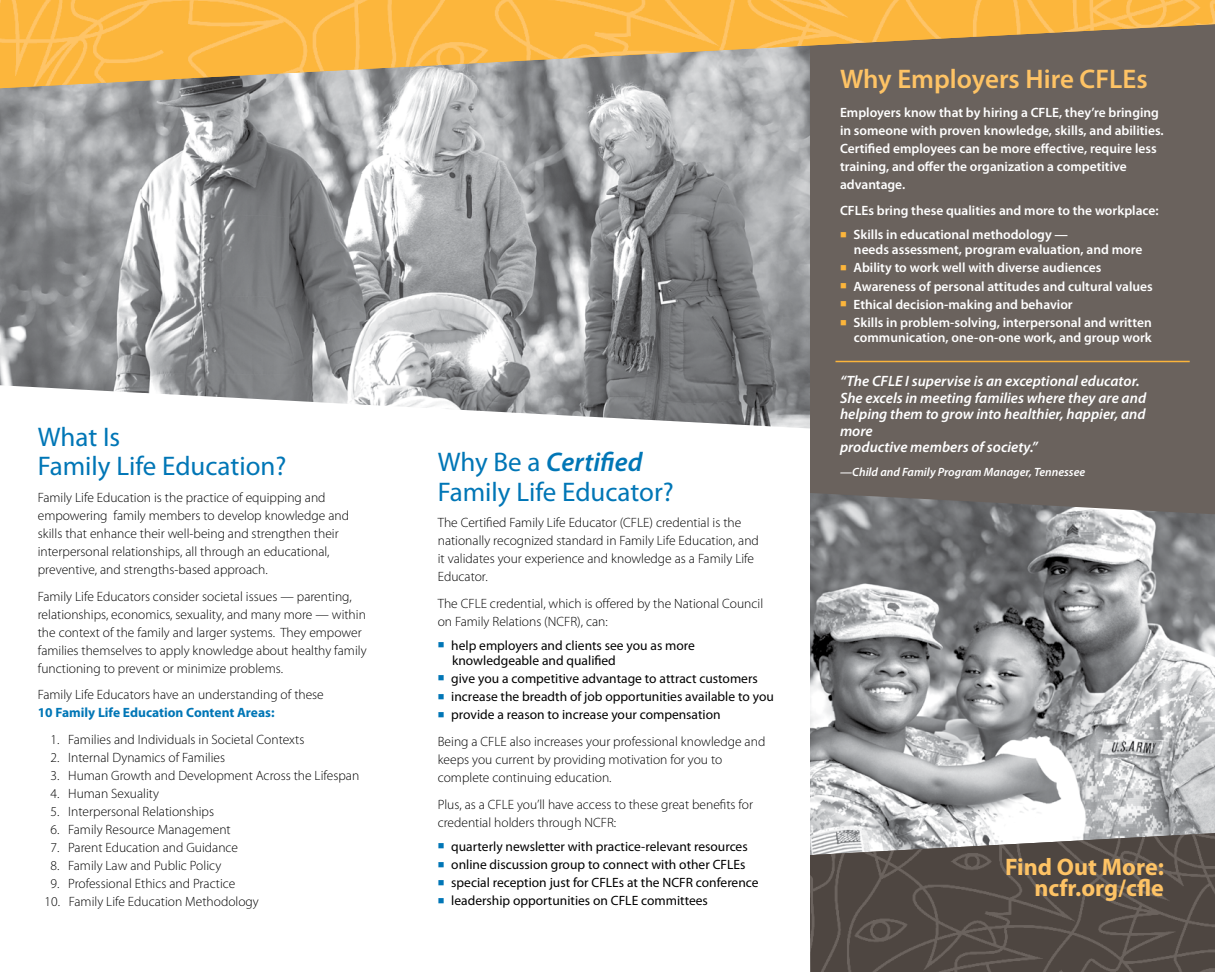
<style>
.page{position:relative;width:1215px;height:972px;background:#fff}
.page>*{position:absolute;margin:0;border:0;box-sizing:border-box;transform-origin:0 0}
.t1{font:27px/30px "Myriad Pro";color:#0076b6}
.t2{font:600 27px "Myriad Pro";color:#fec365}
.t3{font:700 24px/21px "Myriad Pro";color:#fec365;text-align:right}
.t4{font:italic 600 15px/16.5px "Myriad Pro";color:#fff}
.t5{font:300 13.5px/18px "Myriad Pro";color:#000}
.t6{font:600 13.5px/18px "Myriad Pro";color:#fff}
.t7{font:13.5px/15px "Myriad Pro";color:#000}
.t8{font:700 13.5px "Myriad Pro";color:#0076b6}
.t9{font:italic 600 12px "Myriad Pro";color:#fff}
.s1{font-weight:600;font-style:italic}
.s2{color:#0076b6}
.s3{font-weight:400}
.s4{color:#fcb53b}
</style>
<div class="page">
<img style="left:810px;top:514px;width:405px;height:319px">
<div style="left:810px;top:88px;width:405px;height:426px;background:#6a625d"></div>
<img style="left:0;top:88px;width:810px;height:340px">
<img style="left:0;top:0;width:1215px;height:88px">
<img style="left:810px;top:833px;width:405px;height:139px">
<hr style="left:836px;top:361px;width:354px;height:1px;background:#fcb53b">
<h1 class="t1" style="left:38px;top:421px;width:250px">What Is<br>Family Life Education?</h1>
<p class="t5" style="left:38px;top:489px;width:313px">Family Life Education is the practice of equipping and empowering family members to develop knowledge and skills that enhance their well-being and strengthen their interpersonal relationships, all through an educational, preventive, and strengths-based approach.</p>
<p class="t5" style="left:38px;top:587px;width:330px">Family Life Educators consider societal issues — parenting, relationships, economics, sexuality, and many more — within the context of the family and larger systems. They empower families themselves to apply knowledge about healthy family functioning to prevent or minimize problems.</p>
<p class="t5" style="left:38px;top:686px;width:288px">Family Life Educators have an understanding of these</p>
<p class="t8" style="left:38px;top:704px;width:238px">10 Family Life Education Content Areas:</p>
<p class="t5" style="left:50px;top:730px;width:256px">1. Families and Individuals in Societal Contexts</p>
<p class="t5" style="left:50px;top:748px;width:176px">2. Internal Dynamics of Families</p>
<p class="t5" style="left:50px;top:766px;width:310px">3. Human Growth and Development Across the Lifespan</p>
<p class="t5" style="left:50px;top:784px;width:110px">4. Human Sexuality</p>
<p class="t5" style="left:50px;top:802px;width:165px">5. Interpersonal Relationships</p>
<p class="t5" style="left:50px;top:820px;width:182px">6. Family Resource Management</p>
<p class="t5" style="left:50px;top:838px;width:189px">7. Parent Education and Guidance</p>
<p class="t5" style="left:50px;top:856px;width:172px">8. Family Law and Public Policy</p>
<p class="t5" style="left:50px;top:874px;width:186px">9. Professional Ethics and Practice</p>
<p class="t5" style="left:45px;top:892px;width:216px">10. Family Life Education Methodology</p>
<h1 class="t1" style="left:438px;top:446px;width:238px">Why Be a <span class="s1">Certified<br></span>Family Life Educator?</h1>
<p class="t5" style="left:438px;top:514px;width:323px">The Certified Family Life Educator (CFLE) credential is the nationally recognized standard in Family Life Education, and it validates your experience and knowledge as a Family Life Educator.</p>
<p class="t5" style="left:438px;top:594px;width:327px">The CFLE credential, which is offered by the National Council on Family Relations (NCFR), can:</p>
<p class="t7" style="left:452px;top:637px;width:244px;text-indent:-14px"><span class="s2">■</span> help employers and clients see you as more knowledgeable and qualified</p>
<p class="t7" style="left:438px;top:671px;width:322px"><span class="s2">■</span> give you a competitive advantage to attract customers</p>
<p class="t7" style="left:438px;top:689px;width:338px"><span class="s2">■</span> increase the breadth of job opportunities available to you</p>
<p class="t5" style="left:438px;top:701px;width:329px;line-height:27.3px"><span class="s2">■</span> <span class="s3">provide a reason to increase your compensation<br></span>Being a CFLE also increases your professional knowledge and</p>
<p class="t5" style="left:438px;top:751px;width:286px">keeps you current by providing motivation for you to complete continuing education.</p>
<p class="t5" style="left:438px;top:795px;width:317px">Plus, as a CFLE you’ll have access to these great benefits for credential holders through NCFR:</p>
<p class="t7" style="left:438px;top:839px;width:311px"><span class="s2">■</span> quarterly newsletter with practice-relevant resources</p>
<p class="t7" style="left:438px;top:857px;width:309px"><span class="s2">■</span> online discussion group to connect with other CFLEs</p>
<p class="t7" style="left:438px;top:875px;width:322px"><span class="s2">■</span> special reception just for CFLEs at the NCFR conference</p>
<p class="t7" style="left:438px;top:893px;width:272px"><span class="s2">■</span> leadership opportunities on CFLE committees</p>
<h1 class="t2" style="left:840px;top:62px;width:309px">Why Employers Hire CFLEs</h1>
<p class="t6" style="left:840px;top:103px;width:325px">Employers know that by hiring a CFLE, they’re bringing in someone with proven knowledge, skills, and abilities.<br>Certified employees can be more effective, require less training, and offer the organization a competitive advantage.</p>
<p class="t6" style="left:840px;top:202px;width:320px">CFLEs bring these qualities and more to the workplace:</p>
<p class="t6" style="left:854px;top:227px;width:290px;line-height:15px;text-indent:-14px"><span class="s4">■</span> Skills in educational methodology —<br>needs assessment, program evaluation, and more</p>
<p class="t6" style="left:840px;top:258px;width:263px"><span class="s4">■</span> Ability to work well with diverse audiences</p>
<p class="t6" style="left:840px;top:277px;width:314px"><span class="s4">■</span> Awareness of personal attitudes and cultural values</p>
<p class="t6" style="left:840px;top:295px;width:234px"><span class="s4">■</span> Ethical decision-making and behavior</p>
<p class="t6" style="left:840px;top:315px;width:313px;line-height:15px;text-align:right"><span class="s4">■</span> Skills in problem-solving, interpersonal and written communication, one-on-one work, and group work</p>
<p class="t4" style="left:840px;top:372px;width:308px">“The CFLE I supervise is an exceptional educator.<br>She excels in meeting families where they are and helping them to grow into healthier, happier, and more<br>productive members of society.”</p>
<p class="t9" style="left:840px;top:464px;width:247px">—Child and Family Program Manager, Tennessee</p>
<h2 class="t3" style="left:1005px;top:855px;width:160px">Find Out More: ncfr.org/cfle</h2>
</div>
